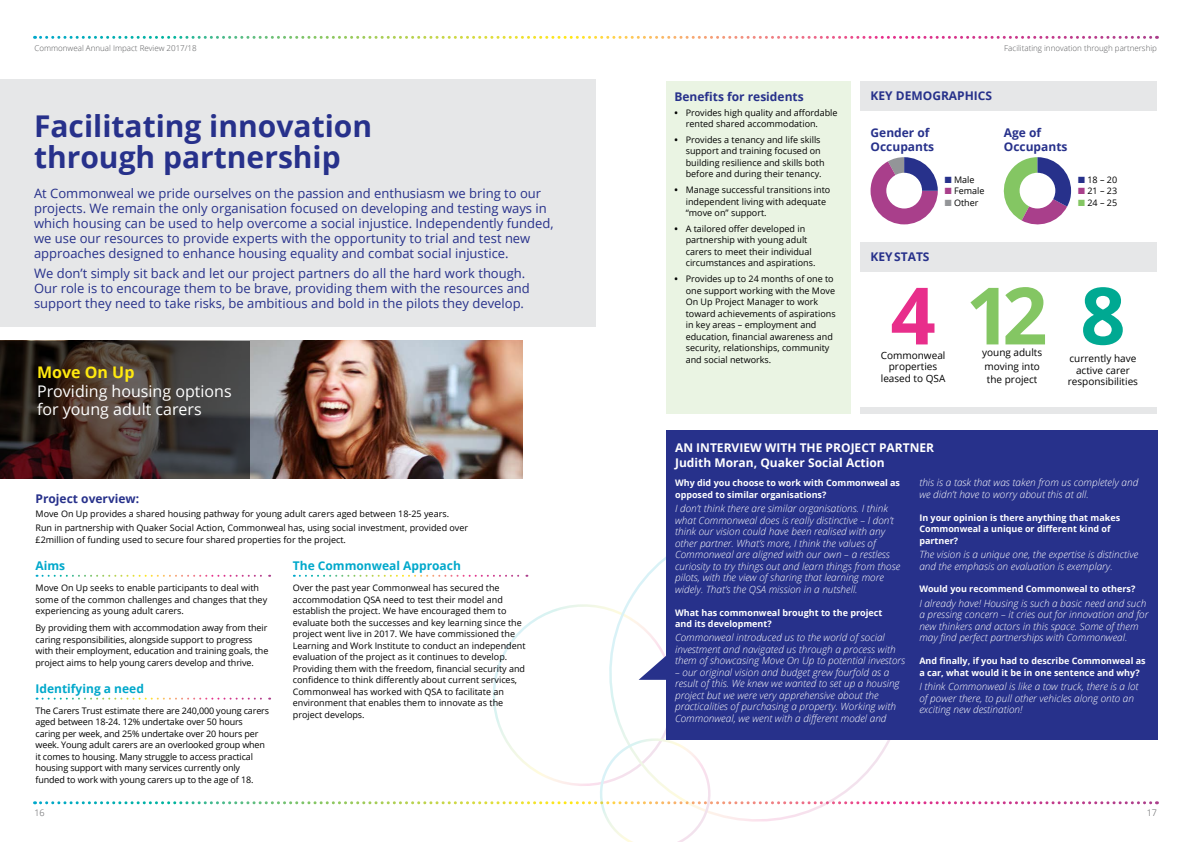
<style>
.page{position:relative;width:1191px;height:842px;background:#fff}
.page>*{position:absolute;margin:0;border:0;box-sizing:border-box;transform-origin:0 0}
.t1{font:700 79.2px "Open Sans";color:#84c663}
.t2{font:700 30px/31px "Open Sans";color:#27318b}
.t3{font:16px/18px "Open Sans";color:#fff}
.t4{font:700 16px "Open Sans";color:#ffe90f}
.t5{font:13px/15px "Open Sans";color:#27318b}
.t6{font:700 12px/14px "Open Sans";color:#27318b}
.t7{font:700 12px/15px "Open Sans";color:#fff}
.t8{font:700 12px "Open Sans";color:#00a8cb}
.t9{font:italic 300 10px/11.5px "Open Sans";color:#fff}
.t10{font:10px/11.5px "Open Sans";color:#000;text-align:center}
.t11{font:9px/11.5px "Open Sans";color:#000}
.t12{font:700 9px/11.5px "Open Sans";color:#fff}
.t13{font:300 9px "Open Sans";color:#58595b}
.t14{font:300 8px "Open Sans";color:#58595b}
.s1{font-weight:700}
.s2{color:#27318b}
.s3{color:#a93f8b}
.s4{color:#939598}
.s5{color:#84c663}
.s6{color:#e82e8b}
.s7{color:#00a992}
</style>
<div class="page">
<img style="left:35px;top:36px;width:1122px;height:3px">
<svg style="left:493px;top:604px;width:93px;height:124px"></svg>
<svg style="left:586px;top:557px;width:80px;height:171px"></svg>
<svg style="left:35px;top:728px;width:1122px;height:114px"></svg>
<img style="left:249px;top:341px;width:273px;height:137px">
<div style="left:859px;top:242px;width:297px;height:30px;background:#e6e7e8"></div>
<div style="left:859px;top:81px;width:297px;height:30px;background:#e6e7e8"></div>
<div style="left:859px;top:407px;width:297px;height:7px;background:#e6e7e8"></div>
<div style="left:0;top:79px;width:595px;height:248px;background:#e6e7e8"></div>
<div style="left:666px;top:81px;width:184px;height:333px;background:#eaf4e3"></div>
<svg style="left:37px;top:575px;width:233px;height:2px"></svg>
<svg style="left:37px;top:698px;width:233px;height:2px"></svg>
<svg style="left:294px;top:575px;width:233px;height:2px"></svg>
<svg style="left:870px;top:157px;width:67px;height:67px"></svg>
<div style="left:886px;top:173px;width:36px;height:35px;background:#fff;border-radius:50%"></div>
<svg style="left:1003px;top:157px;width:68px;height:68px"></svg>
<div style="left:1019px;top:173px;width:36px;height:35px;background:#fff;border-radius:50%"></div>
<svg style="left:0;top:341px;width:249px;height:137px;background:#3c312e"></svg>
<div style="left:666px;top:431px;width:492px;height:309px;background:#27318b"></div>
<svg style="left:638px;top:655px;width:28px;height:25px"></svg>
<p class="t14" style="left:34px;top:43px;width:164px">Commonweal Annual Impact Review 2017/18</p>
<h2 class="t2" style="left:34px;top:110px;width:340px">Facilitating innovation through partnership</h2>
<p class="t5" style="left:34px;top:185px;width:521px">At Commonweal we pride ourselves on the passion and enthusiasm we bring to our projects. We remain the only organisation focused on developing and testing ways in which housing can be used to help overcome a social injustice. Independently funded, we use our resources to provide experts with the opportunity to trial and test new approaches designed to enhance housing equality and combat social injustice.</p>
<p class="t5" style="left:34px;top:266px;width:497px">We don’t simply sit back and let our project partners do all the hard work though.<br>Our role is to encourage them to be brave, providing them with the resources and support they need to take risks, be ambitious and bold in the pilots they develop.</p>
<h3 class="t4" style="left:37px;top:361px;width:99px">Move On Up</h3>
<h3 class="t3" style="left:37px;top:381px;width:196px">Providing housing options for young adult carers</h3>
<h3 class="t6" style="left:36px;top:491px;width:105px">Project overview:</h3>
<p class="t11" style="left:36px;top:506px;width:434px;line-height:14.3px">Move On Up provides a shared housing pathway for young adult carers aged between 18-25 years.<br>Run in partnership with Quaker Social Action, Commonweal has, using social investment, provided over</p>
<p class="t11" style="left:36px;top:534px;width:312px">£2million of funding used to secure four shared properties for the project.</p>
<h3 class="t8" style="left:36px;top:558px;width:31px">Aims</h3>
<p class="t11" style="left:36px;top:582px;width:233px">Move On Up seeks to enable participants to deal with some of the common challenges and changes that they experiencing as young adult carers.</p>
<p class="t11" style="left:36px;top:622px;width:234px">By providing them with accommodation away from their caring responsibilities, alongside support to progress with their employment, education and training goals, the project aims to help young carers develop and thrive.</p>
<h3 class="t8" style="left:36px;top:680px;width:110px">Identifying a need</h3>
<p class="t11" style="left:36px;top:705px;width:235px">The Carers Trust estimate there are 240,000 young carers aged between 18-24. 12% undertake over 50 hours caring per week, and 25% undertake over 20 hours per week. Young adult carers are an overlooked group when it comes to housing. Many struggle to access practical housing support with many services currently only funded to work with young carers up to the age of 18.</p>
<h3 class="t8" style="left:293px;top:558px;width:170px">The Commonweal Approach</h3>
<p class="t11" style="left:293px;top:582px;width:234px">Over the past year Commonweal has secured the accommodation QSA need to test their model and establish the project. We have encouraged them to evaluate both the successes and key learning since the project went live in 2017. We have commissioned the Learning and Work Institute to conduct an independent evaluation of the project as it continues to develop.<br>Providing them with the freedom, financial security and confidence to think differently about current services, Commonweal has worked with QSA to facilitate an environment that enables them to innovate as the project develops.</p>
<h3 class="t6" style="left:674px;top:90px;width:131px">Benefits for residents</h3>
<p class="t11" style="left:685px;top:106px;width:153px;text-indent:-11px"><span class="s1">•</span> Provides high quality and affordable rented shared accommodation.</p>
<p class="t11" style="left:685px;top:134px;width:140px;text-indent:-11px"><span class="s1">•</span> Provides a tenancy and life skills support and training focused on building resilience and skills both before and during their tenancy.</p>
<p class="t11" style="left:685px;top:184px;width:146px;text-indent:-11px"><span class="s1">•</span> Manage successful transitions into independent living with adequate “move on” support.</p>
<p class="t11" style="left:685px;top:223px;width:131px;text-indent:-11px"><span class="s1">•</span> A tailored offer developed in partnership with young adult carers to meet their individual circumstances and aspirations.</p>
<p class="t11" style="left:685px;top:273px;width:151px;text-indent:-11px"><span class="s1">•</span> Provides up to 24 months of one to one support working with the Move<br>On Up Project Manager to work toward achievements of aspirations in key areas – employment and education, financial awareness and security, relationships, community and social networks.</p>
<p class="t14" style="left:1004px;top:43px;width:154px">Facilitating innovation through partnership</p>
<h3 class="t6" style="left:870px;top:88px;width:123px">KEY DEMOGRAPHICS</h3>
<h3 class="t6" style="left:870px;top:125px;width:65px">Gender of<br>Occupants</h3>
<h3 class="t6" style="left:1003px;top:125px;width:65px">Age of<br>Occupants</h3>
<p class="t11" style="left:945px;top:173px;width:31px"><span class="s2">■</span> Male</p>
<p class="t11" style="left:945px;top:185px;width:41px"><span class="s3">■</span> Female</p>
<p class="t11" style="left:945px;top:196px;width:35px"><span class="s4">■</span> Other</p>
<p class="t11" style="left:1078px;top:173px;width:40px"><span class="s2">■</span> 18 – 20</p>
<p class="t11" style="left:1078px;top:185px;width:40px"><span class="s3">■</span> 21 – 23</p>
<p class="t11" style="left:1078px;top:196px;width:40px"><span class="s5">■</span> 24 – 25</p>
<h3 class="t6" style="left:870px;top:249px;width:61px">KEY STATS</h3>
<h1 class="t1" style="left:890px;top:260px;width:236px"><span class="s6">4</span> 12 <span class="s7">8</span></h1>
<p class="t10" style="left:1067px;top:353px;width:72px">currently have active carer responsibilities</p>
<p class="t10" style="left:982px;top:345px;width:62px;line-height:13.6px;text-align:left">young adults moving into the project</p>
<p class="t10" style="left:880px;top:349px;width:66px">Commonweal properties leased to QSA</p>
<h3 class="t7" style="left:675px;top:439px;width:260px">AN INTERVIEW WITH THE PROJECT PARTNER<br>Judith Moran, Quaker Social Action</h3>
<p class="t12" style="left:675px;top:477px;width:226px">Why did you choose to work with Commonweal as opposed to similar organisations?</p>
<p class="t9" style="left:675px;top:502px;width:227px">I don’t think there are similar organisations. I think what Commonweal does is really distinctive – I don’t think our vision could have been realised with any other partner. What’s more, I think the values of Commonweal are aligned with our own – a restless curiosity to try things out and learn things from those pilots, with the view of sharing that learning more widely. That’s the QSA mission in a nutshell.</p>
<p class="t12" style="left:675px;top:606px;width:209px">What has commonweal brought to the project and its development?</p>
<p class="t9" style="left:675px;top:632px;width:232px">Commonweal introduced us to the world of social investment and navigated us through a process with them of showcasing Move On Up to potential investors</p>
<p class="t9" style="left:675px;top:666px;width:226px">– our original vision and budget grew fourfold as a result of this. We knew we wanted to set up a housing project but we were very apprehensive about the practicalities of purchasing a property. Working with Commonweal, we went with a different model and</p>
<p class="t9" style="left:919px;top:477px;width:220px">this is a task that was taken from us completely and we didn’t have to worry about this at all.</p>
<p class="t12" style="left:919px;top:511px;width:202px">In your opinion is there anything that makes<br>Commonweal a unique or different kind of partner?</p>
<p class="t9" style="left:919px;top:548px;width:220px">The vision is a unique one, the expertise is distinctive and the emphasis on evaluation is exemplary.</p>
<p class="t12" style="left:919px;top:583px;width:217px">Would you recommend Commonweal to others?</p>
<p class="t9" style="left:919px;top:597px;width:230px">I already have! Housing is such a basic need and such a pressing concern – it cries out for innovation and for new thinkers and actors in this space. Some of them may find perfect partnerships with Commonweal.</p>
<p class="t12" style="left:919px;top:655px;width:228px">And finally, if you had to describe Commonweal as a car, what would it be in one sentence and why?</p>
<p class="t9" style="left:919px;top:680px;width:221px">I think Commonweal is like a tow truck, there is a lot of power there, to pull other vehicles along onto an exciting new destination!</p>
<p class="t13" style="left:34px;top:807px;width:12px">16</p>
<p class="t13" style="left:1146px;top:807px;width:12px">17</p>
</div>
